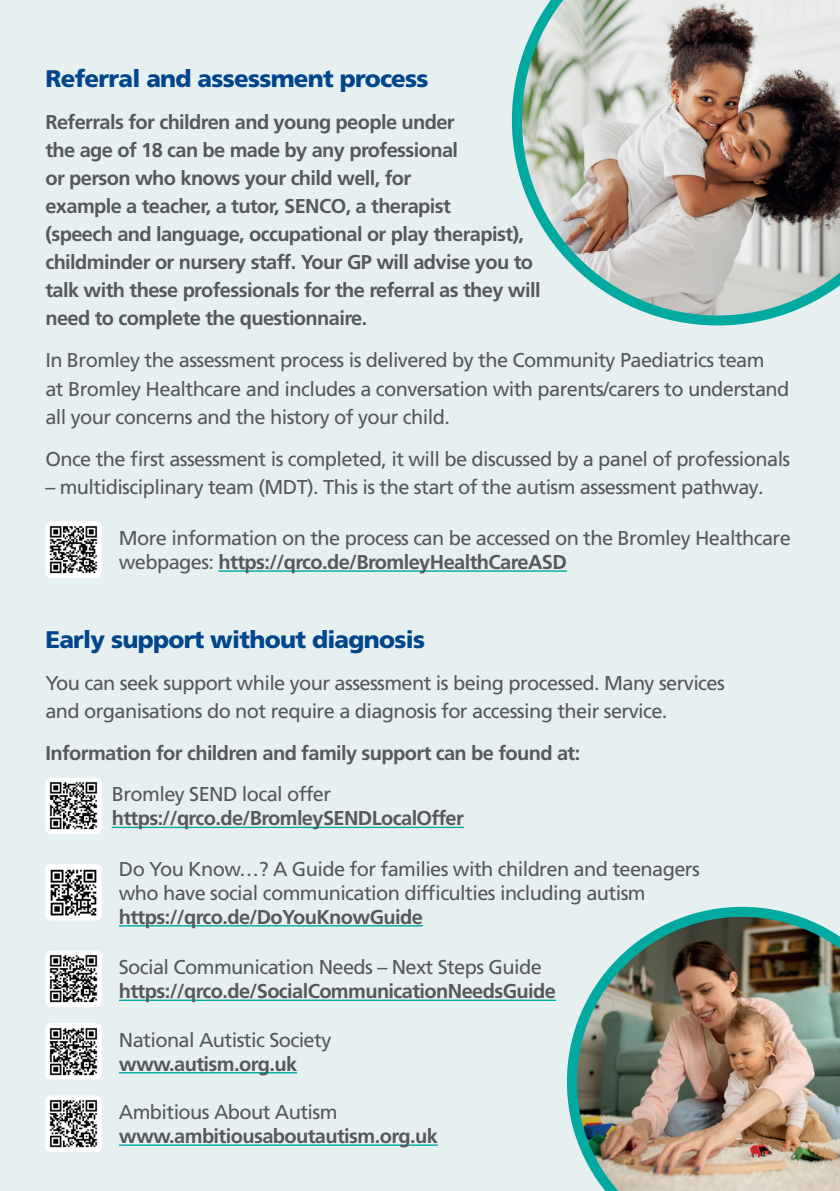
<style>
.page{position:relative;width:840px;height:1191px;background:#fff}
.page>*{position:absolute;margin:0;border:0;box-sizing:border-box;transform-origin:0 0}
.t1{font:900 24px "Frutiger LT Pro";letter-spacing:-.03em;color:#01468c}
.t2{font:20px/28px "Frutiger LT Pro";letter-spacing:-.03em;color:#57585a}
.t3{font:700 20px/28px "Frutiger LT Pro";letter-spacing:-.03em;color:#57585a}
.s1{font-weight:700}
</style>
<div class="page">
<div style="left:0;top:0;width:839px;height:1191px;background:#e7f0f1"></div>
<hr style="left:218px;top:570px;width:348px;height:2px;background:#00aaa0">
<hr style="left:112px;top:826px;width:351px;height:2px;background:#00aaa0">
<hr style="left:119px;top:925px;width:303px;height:1px;background:#00aaa0">
<hr style="left:119px;top:999px;width:436px;height:2px;background:#00aaa0">
<hr style="left:119px;top:1072px;width:178px;height:1px;background:#00aaa0">
<hr style="left:119px;top:1144px;width:318px;height:1px;background:#00aaa0">
<img style="left:511px;top:0;width:328px;height:325px">
<img style="left:45px;top:521px;width:56px;height:56px">
<img style="left:45px;top:778px;width:56px;height:56px">
<img style="left:45px;top:864px;width:56px;height:56px">
<img style="left:45px;top:951px;width:56px;height:55px">
<img style="left:45px;top:1095px;width:56px;height:56px">
<img style="left:45px;top:1023px;width:56px;height:56px">
<img style="left:566px;top:907px;width:273px;height:284px">
<h2 class="t1" style="left:45px;top:64px;width:384px">Referral and assessment process</h2>
<p class="t3" style="left:45px;top:108px;width:496px">Referrals for children and young people under<br>the age of 18 can be made by any professional<br>or person who knows your child well, for<br>example a teacher, a tutor, SENCO, a therapist<br>(speech and language, occupational or play therapist), childminder or nursery staff. Your GP will advise you to talk with these professionals for the referral as they will need to complete the questionnaire.</p>
<p class="t2" style="left:45px;top:347px;width:745px">In Bromley the assessment process is delivered by the Community Paediatrics team<br>at Bromley Healthcare and includes a conversation with parents/carers to understand all your concerns and the history of your child.</p>
<p class="t2" style="left:45px;top:445px;width:746px">Once the frst assessment is completed, it will be discussed by a panel of professionals</p>
<p class="t2" style="left:45px;top:473px;width:719px">– multidisciplinary team (MDT). This is the start of the autism assessment pathway.</p>
<p class="t2" style="left:119px;top:526px;width:673px;line-height:24px">More information on the process can be accessed on the Bromley Healthcare webpages: <span class="s1">https://qrco.de/BromleyHealthCareASD</span></p>
<h2 class="t1" style="left:45px;top:624px;width:381px">Early support without diagnosis</h2>
<p class="t2" style="left:45px;top:669px;width:680px">You can seek support while your assessment is being processed. Many services and organisations do not require a diagnosis for accessing their service.</p>
<p class="t3" style="left:45px;top:738px;width:536px">Information for children and family support can be found at:</p>
<p class="t2" style="left:112px;top:780px;width:221px">Bromley SEND local offer</p>
<p class="t3" style="left:112px;top:804px;width:353px">https://qrco.de/BromleySENDLocalOffer</p>
<p class="t2" style="left:119px;top:857px;width:582px;line-height:24px">Do You Know…? A Guide for families with children and teenagers who have social communication diffculties including autism</p>
<p class="t3" style="left:119px;top:903px;width:305px">https://qrco.de/DoYouKnowGuide</p>
<p class="t2" style="left:119px;top:953px;width:424px">Social Communication Needs – Next Steps Guide</p>
<p class="t3" style="left:119px;top:977px;width:438px">https://qrco.de/SocialCommunicationNeedsGuide</p>
<p class="t2" style="left:119px;top:1026px;width:214px">National Autistic Society</p>
<p class="t3" style="left:119px;top:1049px;width:180px">www.autism.org.uk</p>
<p class="t2" style="left:119px;top:1098px;width:220px">Ambitious About Autism</p>
<p class="t3" style="left:119px;top:1122px;width:320px">www.ambitiousaboutautism.org.uk</p>
</div>
